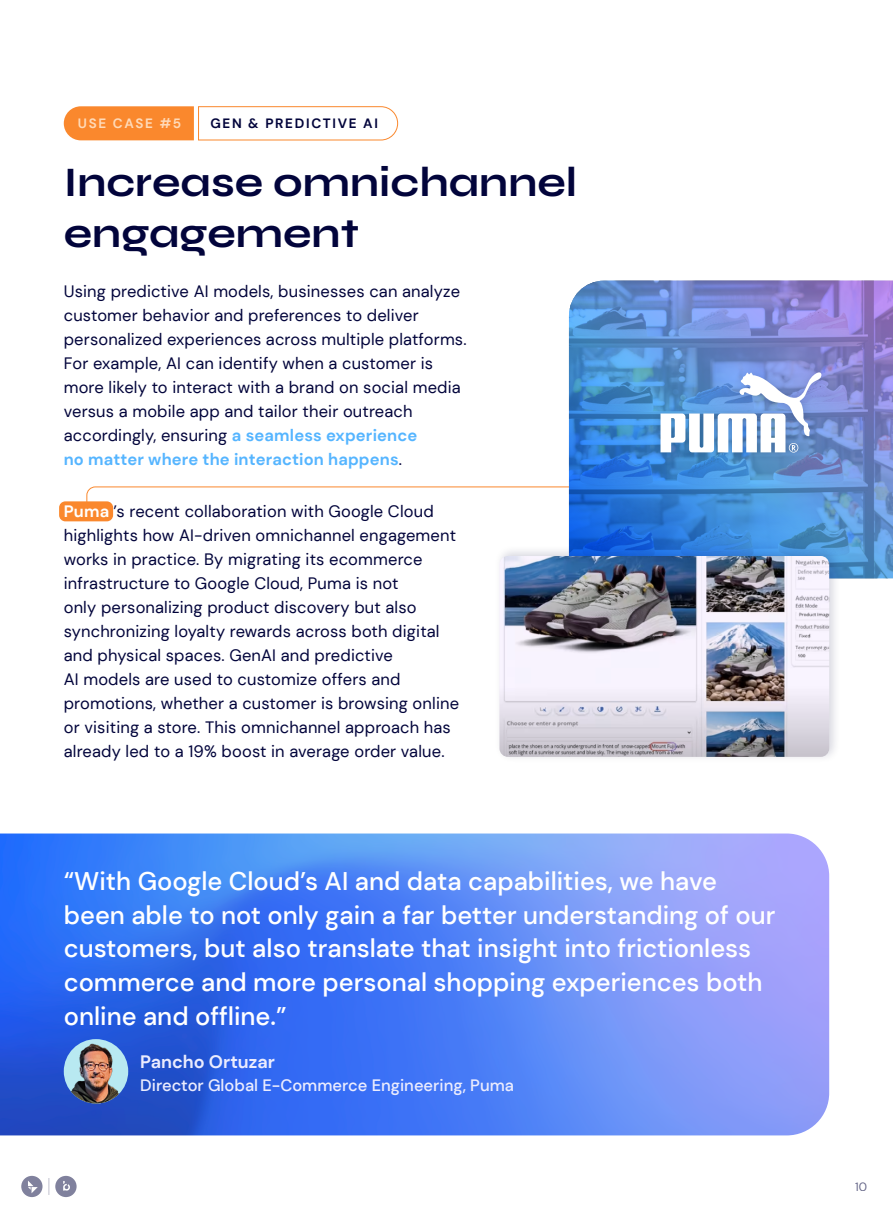
<style>
.page{position:relative;width:893px;height:1212px;background:#fff}
.page>*{position:absolute;margin:0;border:0;box-sizing:border-box;transform-origin:0 0}
.t1{font:700 42px/51px "Syne";color:#02043b}
.t2{font:500 25.5px/33.8px "DM Sans";color:#fff}
.t3{font:700 18px "DM Sans";color:#ebecfe}
.t4{font:16.5px/24px "DM Sans";letter-spacing:.01em;color:#02043b}
.t5{font:500 16.5px "DM Sans";color:#ebecfe}
.t6{font:700 13.5px "DM Sans";letter-spacing:.125em;color:#02043b}
.t7{font:700 13.5px "DM Sans";letter-spacing:.125em;color:#ffdab8}
.t8{font:12px "DM Sans";color:#02043b}
.s1{font-weight:700;color:#55b5ff}
.s2{font-weight:700;color:#fff}
</style>
<div class="page">
<div style="left:59px;top:501px;width:54px;height:20px;background:#fa882d;border-radius:6px"></div>
<img style="left:0;top:833px;width:829px;height:302px">
<img style="left:64px;top:1039px;width:64px;height:64px;border-radius:32px">
<svg style="left:64px;top:106px;width:334px;height:35px"></svg>
<svg style="left:86px;top:486px;width:483px;height:18px"></svg>
<img style="left:569px;top:281px;width:324px;height:297px">
<div style="left:493px;top:544px;width:347px;height:218px;background:#02043b;opacity:.15"></div>
<img style="left:499px;top:556px;width:330px;height:201px">
<div style="left:652px;top:364px;width:178px;height:97px;background:#02043b;opacity:.2"></div>
<svg style="left:660px;top:371px;width:162px;height:82px"></svg>
<svg style="left:49px;top:1178px;width:1px;height:17px"></svg>
<svg style="left:21px;top:1175px;width:22px;height:23px"></svg>
<svg style="left:55px;top:1175px;width:22px;height:23px"></svg>
<p class="t7" style="left:78px;top:115px;width:105px">USE CASE #5</p>
<p class="t6" style="left:210px;top:115px;width:169px">GEN &amp; PREDICTIVE AI</p>
<p class="t1" style="left:64px;top:156px;width:515px">Increase omnichannel engagement</p>
<p class="t4" style="left:64px;top:279px;width:404px">Using predictive AI models, businesses can analyze customer behavior and preferences to deliver personalized experiences across multiple platforms.<br>For example, AI can identify when a customer is more likely to interact with a brand on social media versus a mobile app and tailor their outreach accordingly, ensuring <span class="s1">a seamless experience<br>no matter where the interaction happens</span>.</p>
<p class="t4" style="left:64px;top:499px;width:397px"><span class="s2">Puma</span> ’s recent collaboration with Google Cloud highlights how AI-driven omnichannel engagement works in practice. By migrating its ecommerce infrastructure to Google Cloud, Puma is not<br>only personalizing product discovery but also synchronizing loyalty rewards across both digital and physical spaces. GenAI and predictive<br>AI models are used to customize offers and promotions, whether a customer is browsing online or visiting a store. This omnichannel approach has already led to a 19% boost in average order value.</p>
<p class="t2" style="left:64px;top:864px;width:713px">“With Google Cloud’s AI and data capabilities, we have been able to not only gain a far better understanding of our customers, but also translate that insight into frictionless commerce and more personal shopping experiences both online and offline.”</p>
<p class="t3" style="left:140px;top:1051px;width:136px">Pancho Ortuzar</p>
<p class="t5" style="left:140px;top:1075px;width:375px">Director Global E-Commerce Engineering, Puma</p>
<p class="t8" style="left:855px;top:1179px;width:14px">10</p>
</div>
